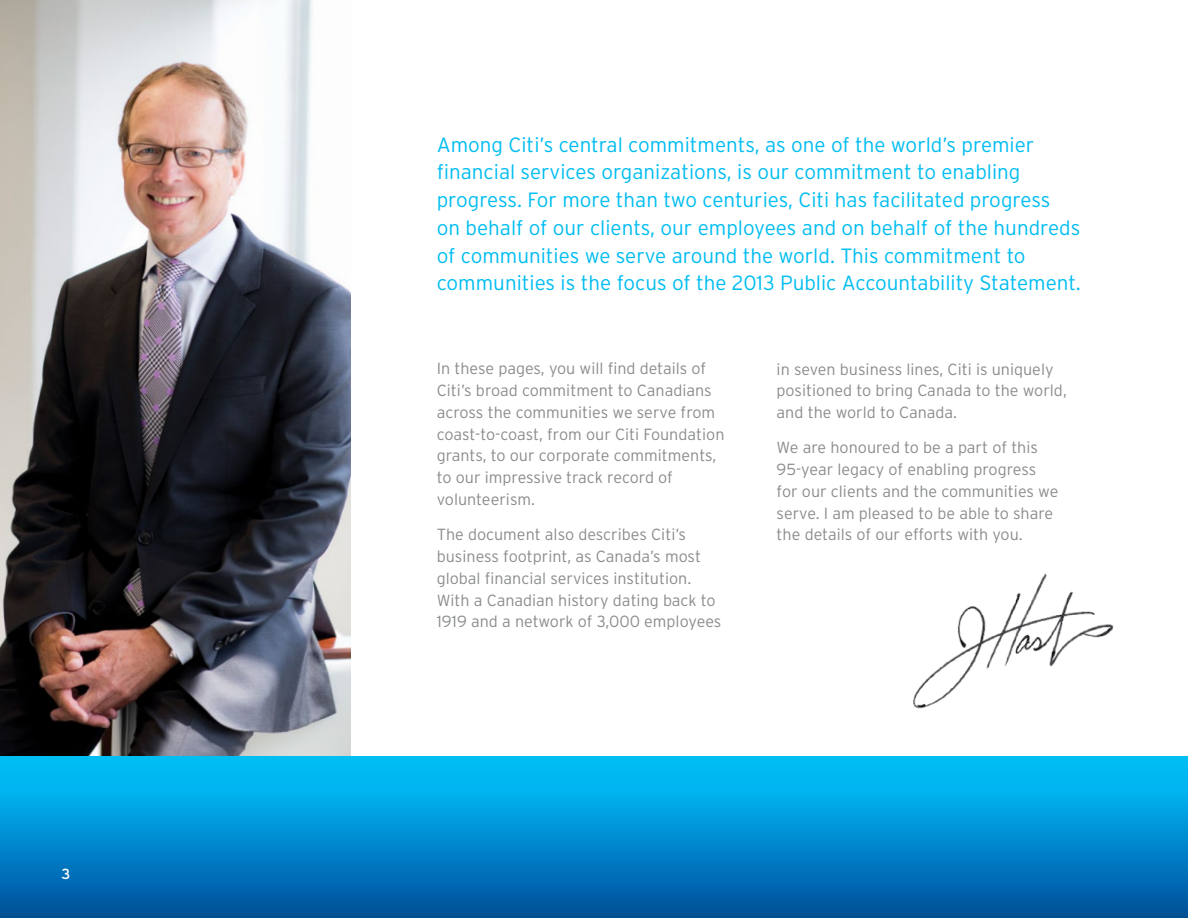
<style>
.page{position:relative;width:1188px;height:918px;background:#fff}
.page>*{position:absolute;margin:0;border:0;box-sizing:border-box;transform-origin:0 0}
.t1{font:300 20.7px/27.8px "Interstate";color:#00bdf2}
.t2{font:300 16.2px/21.8px "Interstate";color:#8a8c8e}
.t3{font:14.7px "Interstate";color:#fff}
</style>
<div class="page">
<img style="left:913px;top:573px;width:201px;height:136px">
<img style="left:0;top:0;width:351px;height:757px">
<div style="left:0;top:757px;width:1188px;height:161px;background:linear-gradient(to bottom,#00c8ff,#00509c)"></div>
<p class="t3" style="left:62px;top:865px;width:10px">3</p>
<p class="t1" style="left:437px;top:130px;width:646px">Among Citi’s central commitments, as one of the world’s premier financial services organizations, is our commitment to enabling progress. For more than two centuries, Citi has facilitated progress<br>on behalf of our clients, our employees and on behalf of the hundreds of communities we serve around the world. This commitment to communities is the focus of the 2013 Public Accountability Statement.</p>
<p class="t2" style="left:437px;top:358px;width:289px">In these pages, you will find details of Citi’s broad commitment to Canadians across the communities we serve from coast-to-coast, from our Citi Foundation grants, to our corporate commitments, to our impressive track record of volunteerism.</p>
<p class="t2" style="left:437px;top:524px;width:286px">The document also describes Citi’s business footprint, as Canada’s most global financial services institution.<br>With a Canadian history dating back to 1919 and a network of 3,000 employees</p>
<p class="t2" style="left:777px;top:358px;width:292px">in seven business lines, Citi is uniquely positioned to bring Canada to the world, and the world to Canada.</p>
<p class="t2" style="left:777px;top:437px;width:283px">We are honoured to be a part of this 95-year legacy of enabling progress for our clients and the communities we serve. I am pleased to be able to share the details of our efforts with you.</p>
</div>
